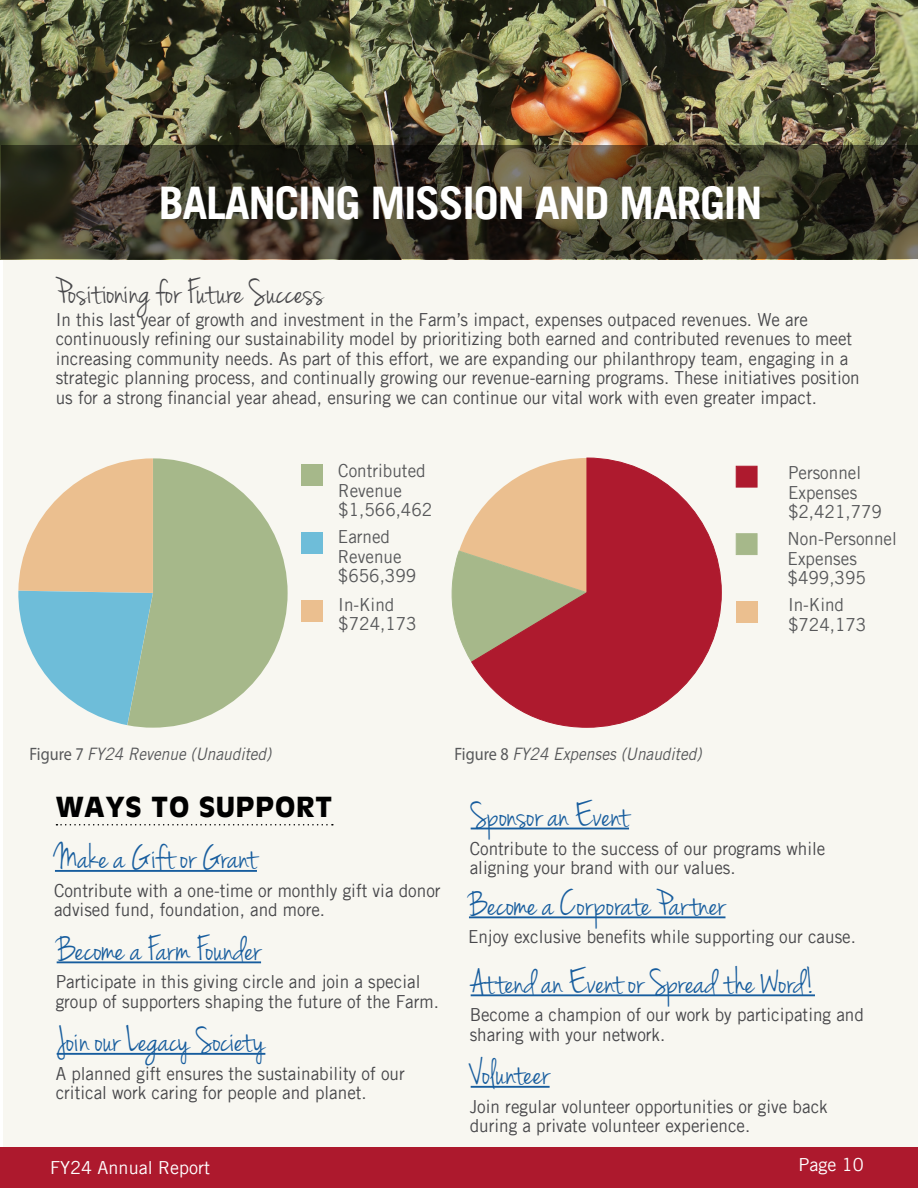
<style>
.page{position:relative;width:918px;height:1188px;background:#fff}
.page>*{position:absolute;margin:0;border:0;box-sizing:border-box;transform-origin:0 0}
.t1{font:700 45px "Trade Gothic LT";letter-spacing:-.03em;color:#fff}
.t2{font:37.5px "Jenna Sue";color:#175d9e}
.t3{font:37.5px "Jenna Sue";color:#48484b}
.t4{font:700 27px "Antique Olive";letter-spacing:.025em;color:#000}
.t5{font:18px/19.5px "Trade Gothic LT";color:#48484b;scale:.95 1}
.t6{font:18px "Trade Gothic LT";color:#57585a;scale:.95 1}
.t7{font:18px "Trade Gothic LT";color:#fff}
.t8{font:italic 17.1px "Trade Gothic LT Std";color:#57585a;scale:.91 1}
.s1{font-family:"Myriad Pro";font-style:normal;font-size:18px}
</style>
<div class="page">
<div style="left:3px;top:260px;width:914px;height:892px;background:#f8f7f1"></div>
<img style="left:0;top:0;width:918px;height:260px">
<div style="left:0;top:1147px;width:917px;height:41px;background:#ad192d"></div>
<div style="left:302px;top:601px;width:21px;height:21px;background:#ebbf8f"></div>
<div style="left:302px;top:532px;width:21px;height:21px;background:#6ebdd9"></div>
<div style="left:302px;top:464px;width:21px;height:22px;background:#a6b88a"></div>
<svg style="left:1px;top:146px;width:917px;height:113px"></svg>
<div style="left:736px;top:601px;width:22px;height:22px;background:#ebbf8f"></div>
<div style="left:736px;top:533px;width:21px;height:22px;background:#a6b88a;border:1px solid #a7b98c"></div>
<div style="left:736px;top:466px;width:21px;height:21px;background:#ae1a2e;border:1px solid #ae1a2e"></div>
<hr style="left:55px;top:870px;width:202px;height:2px;background:#175d9e">
<svg style="left:56px;top:824px;width:277px;height:2px"></svg>
<hr style="left:57px;top:961px;width:204px;height:2px;background:#175d9e">
<hr style="left:57px;top:1053px;width:208px;height:2px;background:#175d9e">
<hr style="left:471px;top:828px;width:158px;height:1px;background:#175d9e">
<hr style="left:469px;top:916px;width:256px;height:2px;background:#175d9e">
<hr style="left:471px;top:994px;width:344px;height:2px;background:#175d9e">
<hr style="left:471px;top:1086px;width:79px;height:2px;background:#175d9e">
<svg style="left:18px;top:458px;width:270px;height:270px"></svg>
<svg style="left:451px;top:524px;width:20px;height:138px"></svg>
<svg style="left:471px;top:457px;width:251px;height:271px"></svg>
<p class="t1" style="left:159px;top:175px;width:605px">BALANCING MISSION AND MARGIN</p>
<p class="t3" style="left:56px;top:271px;width:269px">Positioning for Future Success</p>
<p class="t5" style="left:56px;top:310px;width:848px">In this last year of growth and investment in the Farm’s impact, expenses outpaced revenues. We are continuously refining our sustainability model by prioritizing both earned and contributed revenues to meet increasing community needs. As part of this effort, we are expanding our philanthropy team, engaging in a strategic planning process, and continually growing our revenue-earning programs. These initiatives position us for a strong financial year ahead, ensuring we can continue our vital work with even greater impact.</p>
<p class="t6" style="left:338px;top:460px;width:94px">Contributed</p>
<p class="t6" style="left:338px;top:480px;width:69px">Revenue</p>
<p class="t6" style="left:338px;top:499px;width:100px">$1,566,462</p>
<p class="t6" style="left:338px;top:526px;width:57px">Earned</p>
<p class="t6" style="left:338px;top:545px;width:69px">Revenue</p>
<p class="t6" style="left:338px;top:565px;width:84px">$656,399</p>
<p class="t6" style="left:338px;top:593px;width:61px">In-Kind</p>
<p class="t6" style="left:338px;top:613px;width:84px">$724,173</p>
<p class="t8" style="left:29px;top:743px;width:267px"><span class="s1">Figure 7</span> FY24 Revenue (Unaudited)</p>
<p class="t8" style="left:454px;top:743px;width:273px"><span class="s1">Figure 8</span> FY24 Expenses (Unaudited)</p>
<p class="t6" style="left:788px;top:462px;width:79px">Personnel</p>
<p class="t6" style="left:788px;top:481px;width:74px">Expenses</p>
<p class="t6" style="left:788px;top:501px;width:100px">$2,421,779</p>
<p class="t6" style="left:788px;top:528px;width:117px">Non-Personnel</p>
<p class="t6" style="left:788px;top:547px;width:74px">Expenses</p>
<p class="t6" style="left:788px;top:567px;width:84px">$499,395</p>
<p class="t6" style="left:788px;top:594px;width:61px">In-Kind</p>
<p class="t6" style="left:788px;top:613px;width:84px">$724,173</p>
<p class="t4" style="left:56px;top:789px;width:278px">WAYS TO SUPPORT</p>
<p class="t2" style="left:55px;top:836px;width:204px">Make a Gift or Grant</p>
<p class="t5" style="left:54px;top:881px;width:408px">Contribute with a one-time or monthly gift via donor advised fund, foundation, and more.</p>
<p class="t2" style="left:57px;top:927px;width:206px">Become a Farm Founder</p>
<p class="t5" style="left:56px;top:972px;width:405px">Participate in this giving circle and join a special group of supporters shaping the future of the Farm.</p>
<p class="t2" style="left:57px;top:1019px;width:210px">Join our Legacy Society</p>
<p class="t5" style="left:56px;top:1063px;width:369px">A planned gift ensures the sustainability of our critical work caring for people and planet.</p>
<p class="t2" style="left:471px;top:793px;width:160px">Sponsor an Event</p>
<p class="t5" style="left:470px;top:838px;width:376px">Contribute to the success of our programs while aligning your brand with our values.</p>
<p class="t2" style="left:469px;top:882px;width:258px">Become a Corporate Partner</p>
<p class="t5" style="left:468px;top:927px;width:410px">Enjoy exclusive benefits while supporting our cause.</p>
<p class="t2" style="left:471px;top:960px;width:346px">Attend an Event or Spread the Word!</p>
<p class="t5" style="left:470px;top:1005px;width:416px">Become a champion of our work by participating and sharing with your network.</p>
<p class="t2" style="left:471px;top:1051px;width:80px">Volunteer</p>
<p class="t5" style="left:470px;top:1096px;width:378px">Join regular volunteer opportunities or give back during a private volunteer experience.</p>
<p class="t7" style="left:50px;top:1157px;width:162px">FY24 Annual Report</p>
<p class="t7" style="left:798px;top:1154px;width:67px">Page 10</p>
</div>
